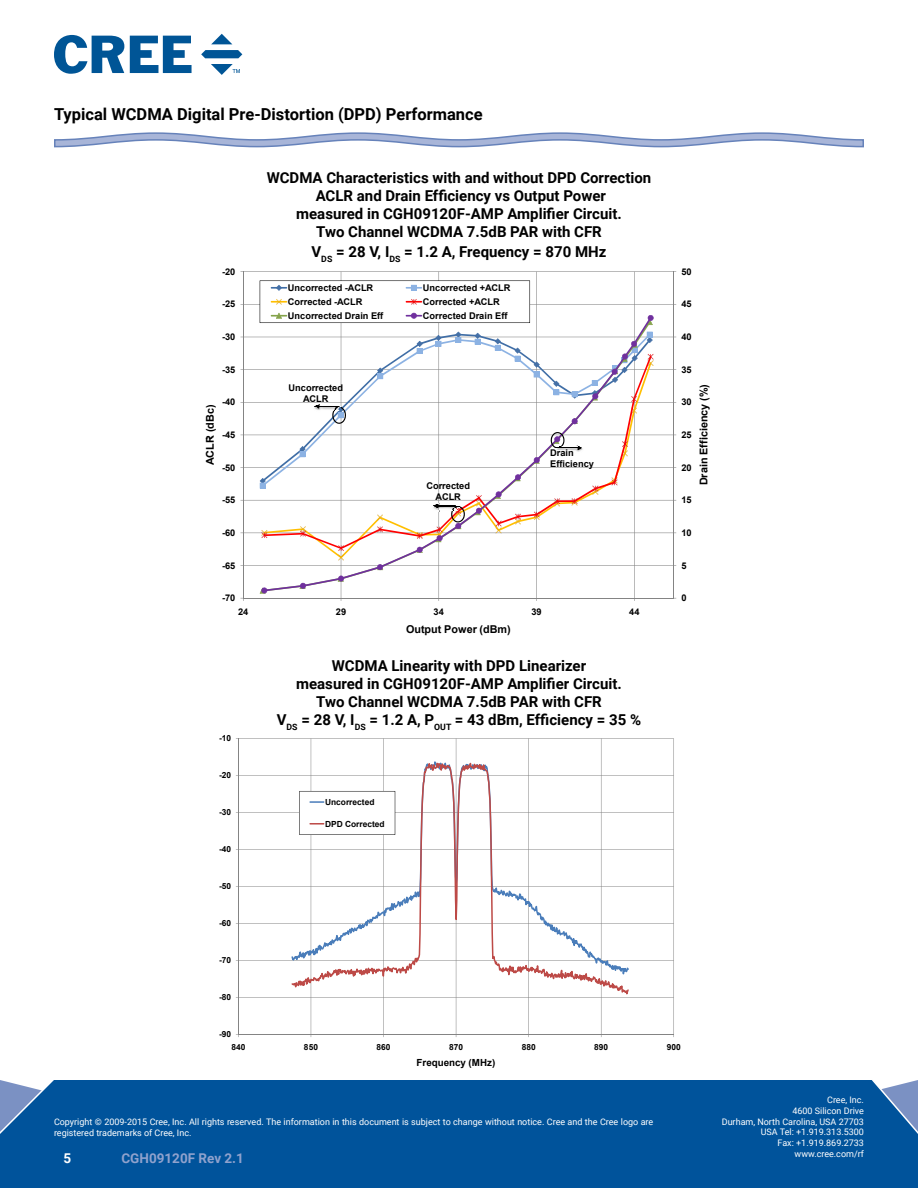
<style>
.page{position:relative;width:918px;height:1188px;background:#fff}
.page>*{position:absolute;margin:0;border:0;box-sizing:border-box;transform-origin:0 0}
.t1{font:700 16.5px "Roboto";color:#000}
.t2{font:700 15px/18px "Roboto";color:#000;text-align:center}
.t3{font:700 13.5px "Roboto";color:#90a2cd}
.t4{font:700 13.5px "Roboto";color:#fff}
.t5{font:700 10.8px "Arial";letter-spacing:-.005em;color:#000}
.t6{font:700 10.65px "Arial";color:#000}
.t7{font:700 9.75px "Arial";color:#000}
.t8{font:700 9.3px/10.6px "Arial";color:#000;text-align:center}
.t9{font:9px/10.8px "Roboto";color:#fff;text-align:right}
.t10{font:700 8.4px "Arial";letter-spacing:.005em;color:#000}
</style>
<div class="page">
<div style="left:0;top:1080px;width:918px;height:108px;background:#00539b"></div>
<svg style="left:54px;top:35px;width:70px;height:39px"></svg>
<svg style="left:130px;top:36px;width:62px;height:37px"></svg>
<svg style="left:211px;top:34px;width:21px;height:10px"></svg>
<svg style="left:201px;top:50px;width:41px;height:8px"></svg>
<svg style="left:211px;top:64px;width:29px;height:10px"></svg>
<svg style="left:54px;top:132px;width:810px;height:16px"></svg>
<hr style="left:243px;top:271px;width:430px;height:1px;background:#848484">
<hr style="left:243px;top:304px;width:430px;height:1px;background:#848484">
<hr style="left:243px;top:337px;width:430px;height:1px;background:#848484">
<hr style="left:243px;top:369px;width:430px;height:1px;background:#848484">
<hr style="left:243px;top:402px;width:430px;height:1px;background:#848484">
<hr style="left:243px;top:435px;width:430px;height:1px;background:#848484">
<hr style="left:634px;top:272px;width:1px;height:166px;background:#848484">
<hr style="left:536px;top:272px;width:1px;height:166px;background:#848484">
<hr style="left:438px;top:272px;width:1px;height:166px;background:#848484">
<hr style="left:341px;top:272px;width:1px;height:166px;background:#848484">
<hr style="left:673px;top:272px;width:1px;height:166px;background:#848484">
<hr style="left:243px;top:272px;width:1px;height:166px;background:#848484">
<svg style="left:647px;top:315px;width:7px;height:10px"></svg>
<svg style="left:260px;top:280px;width:270px;height:43px"></svg>
<hr style="left:243px;top:565px;width:430px;height:1px;background:#848484">
<hr style="left:243px;top:533px;width:430px;height:1px;background:#848484">
<hr style="left:243px;top:500px;width:430px;height:1px;background:#848484">
<hr style="left:243px;top:467px;width:430px;height:1px;background:#848484">
<hr style="left:243px;top:438px;width:430px;height:1px;background:#848484">
<hr style="left:341px;top:438px;width:1px;height:160px;background:#848484">
<hr style="left:438px;top:438px;width:1px;height:160px;background:#848484">
<hr style="left:536px;top:438px;width:1px;height:160px;background:#848484">
<hr style="left:634px;top:438px;width:1px;height:160px;background:#848484">
<hr style="left:673px;top:438px;width:1px;height:160px;background:#848484">
<hr style="left:243px;top:438px;width:1px;height:160px;background:#848484">
<hr style="left:243px;top:598px;width:430px;height:1px;background:#848484">
<svg style="left:263px;top:570px;width:372px;height:21px"></svg>
<svg style="left:260px;top:588px;width:7px;height:6px"></svg>
<svg style="left:300px;top:583px;width:6px;height:6px"></svg>
<svg style="left:338px;top:576px;width:6px;height:6px"></svg>
<svg style="left:260px;top:332px;width:394px;height:238px"></svg>
<hr style="left:238px;top:738px;width:436px;height:1px;background:#848484">
<hr style="left:238px;top:775px;width:436px;height:1px;background:#848484">
<hr style="left:238px;top:812px;width:436px;height:1px;background:#848484">
<hr style="left:238px;top:849px;width:436px;height:1px;background:#848484">
<hr style="left:238px;top:886px;width:436px;height:1px;background:#848484">
<hr style="left:674px;top:738px;width:1px;height:152px;background:#848484">
<hr style="left:601px;top:738px;width:1px;height:152px;background:#848484">
<hr style="left:528px;top:738px;width:1px;height:152px;background:#848484">
<hr style="left:456px;top:738px;width:1px;height:152px;background:#848484">
<hr style="left:383px;top:738px;width:1px;height:152px;background:#848484">
<hr style="left:311px;top:738px;width:1px;height:152px;background:#848484">
<hr style="left:238px;top:738px;width:1px;height:152px;background:#848484">
<hr style="left:238px;top:997px;width:436px;height:1px;background:#848484">
<hr style="left:238px;top:960px;width:436px;height:1px;background:#848484">
<hr style="left:238px;top:923px;width:436px;height:1px;background:#848484">
<hr style="left:238px;top:890px;width:436px;height:1px;background:#848484">
<hr style="left:311px;top:890px;width:1px;height:145px;background:#848484">
<hr style="left:383px;top:890px;width:1px;height:145px;background:#848484">
<hr style="left:456px;top:890px;width:1px;height:145px;background:#848484">
<hr style="left:528px;top:890px;width:1px;height:145px;background:#848484">
<hr style="left:601px;top:890px;width:1px;height:145px;background:#848484">
<hr style="left:674px;top:890px;width:1px;height:145px;background:#848484">
<hr style="left:238px;top:890px;width:1px;height:145px;background:#848484">
<hr style="left:238px;top:1034px;width:436px;height:1px;background:#848484">
<svg style="left:291px;top:761px;width:338px;height:233px"></svg>
<p class="t1" style="left:54px;top:103px;width:430px">Typical WCDMA Digital Pre-Distortion (DPD) Performance</p>
<p class="t8" style="left:222px;top:267px;width:15px">-20</p>
<p class="t8" style="left:222px;top:300px;width:15px">-25</p>
<p class="t8" style="left:222px;top:332px;width:15px">-30</p>
<p class="t8" style="left:222px;top:365px;width:15px">-35</p>
<p class="t8" style="left:222px;top:398px;width:15px">-40</p>
<p class="t6" style="left:206px;top:465px;width:62px;rotate:-90deg">ACLR (dBc)</p>
<p class="t8" style="left:222px;top:430px;width:15px">-45</p>
<p class="t8" style="left:222px;top:463px;width:15px">-50</p>
<p class="t8" style="left:222px;top:496px;width:15px">-55</p>
<p class="t8" style="left:222px;top:528px;width:15px">-60</p>
<p class="t8" style="left:222px;top:561px;width:15px">-65</p>
<p class="t8" style="left:222px;top:594px;width:15px">-70</p>
<p class="t2" style="left:267px;top:170px;width:386px">WCDMA Characteristics with and without DPD Correction ACLR and Drain Efficiency vs Output Power<br>measured in CGH09120F-AMP Amplifier Circuit.<br>Two Channel WCDMA 7.5dB PAR with CFR</p>
<p class="t2" style="left:312px;top:244px;width:296px">V<sub>DS</sub> = 28 V, I<sub>DS</sub> = 1.2 A, Frequency = 870 MHz</p>
<p class="t8" style="left:288px;top:283px;width:87px">Uncorrected -ACLR</p>
<p class="t8" style="left:423px;top:283px;width:89px">Uncorrected +ACLR</p>
<p class="t8" style="left:288px;top:297px;width:76px">Corrected -ACLR</p>
<p class="t8" style="left:423px;top:297px;width:78px">Corrected +ACLR</p>
<p class="t8" style="left:288px;top:311px;width:97px">Uncorrected Drain Eff</p>
<p class="t8" style="left:423px;top:311px;width:86px">Corrected Drain Eff</p>
<p class="t8" style="left:289px;top:383px;width:56px">Uncorrected<br>ACLR</p>
<p class="t8" style="left:426px;top:482px;width:45px">Corrected<br>ACLR</p>
<p class="t8" style="left:550px;top:448px;width:45px;text-align:left">Drain<br>Efficiency</p>
<p class="t8" style="left:238px;top:607px;width:12px">24</p>
<p class="t8" style="left:336px;top:607px;width:12px">29</p>
<p class="t8" style="left:434px;top:607px;width:12px">34</p>
<p class="t8" style="left:531px;top:607px;width:12px">39</p>
<p class="t8" style="left:629px;top:607px;width:12px">44</p>
<p class="t5" style="left:406px;top:625px;width:106px">Output Power (dBm)</p>
<p class="t10" style="left:219px;top:735px;width:14px">-10</p>
<p class="t10" style="left:219px;top:772px;width:14px">-20</p>
<p class="t10" style="left:219px;top:809px;width:14px">-30</p>
<p class="t10" style="left:219px;top:846px;width:14px">-40</p>
<p class="t10" style="left:219px;top:883px;width:14px">-50</p>
<p class="t10" style="left:219px;top:920px;width:14px">-60</p>
<p class="t2" style="left:277px;top:658px;width:366px">WCDMA Linearity with DPD Linearizer<br>measured in CGH09120F-AMP Amplifier Circuit.<br>Two Channel WCDMA 7.5dB PAR with CFR<br>V<sub>DS</sub> = 28 V, I<sub>DS</sub> = 1.2 A, P<sub>OUT</sub> = 43 dBm, Efficiency = 35 %</p>
<p class="t10" style="left:325px;top:799px;width:51px">Uncorrected</p>
<p class="t10" style="left:325px;top:821px;width:61px">DPD Corrected</p>
<p class="t8" style="left:681px;top:267px;width:12px">50</p>
<p class="t8" style="left:681px;top:300px;width:12px">45</p>
<p class="t8" style="left:681px;top:332px;width:12px">40</p>
<p class="t8" style="left:681px;top:365px;width:12px">35</p>
<p class="t8" style="left:681px;top:398px;width:12px">30</p>
<p class="t8" style="left:681px;top:430px;width:12px">25</p>
<p class="t8" style="left:681px;top:463px;width:12px">20</p>
<p class="t8" style="left:681px;top:496px;width:12px">15</p>
<p class="t6" style="left:700px;top:485px;width:102px;rotate:-90deg">Drain Efficiency (%)</p>
<p class="t8" style="left:681px;top:528px;width:12px">10</p>
<p class="t8" style="left:681px;top:561px;width:7px">5</p>
<p class="t8" style="left:681px;top:594px;width:7px">0</p>
<p class="t10" style="left:219px;top:957px;width:14px">-70</p>
<p class="t10" style="left:219px;top:994px;width:14px">-80</p>
<p class="t10" style="left:219px;top:1031px;width:14px">-90</p>
<p class="t10" style="left:231px;top:1044px;width:16px">840</p>
<p class="t10" style="left:304px;top:1044px;width:16px">850</p>
<p class="t10" style="left:377px;top:1044px;width:16px">860</p>
<p class="t10" style="left:449px;top:1044px;width:16px">870</p>
<p class="t10" style="left:522px;top:1044px;width:16px">880</p>
<p class="t10" style="left:594px;top:1044px;width:16px">890</p>
<p class="t10" style="left:667px;top:1044px;width:16px">900</p>
<p class="t7" style="left:417px;top:1059px;width:80px">Frequency (MHz)</p>
<p class="t9" style="left:54px;top:1117px;width:601px;text-align:left">Copyright © 2009-2015 Cree, Inc. All rights reserved. The information in this document is subject to change without notice. Cree and the Cree logo are registered trademarks of Cree, Inc.</p>
<p class="t4" style="left:64px;top:1152px;width:9px">5</p>
<p class="t3" style="left:122px;top:1152px;width:124px">CGH09120F Rev 2.1</p>
<p class="t9" style="left:722px;top:1095px;width:144px">Cree, Inc.<br>4600 Silicon Drive<br>Durham, North Carolina, USA 27703<br>USA Tel: +1.919.313.5300<br>Fax: +1.919.869.2733 www.cree.com/rf</p>
</div>
